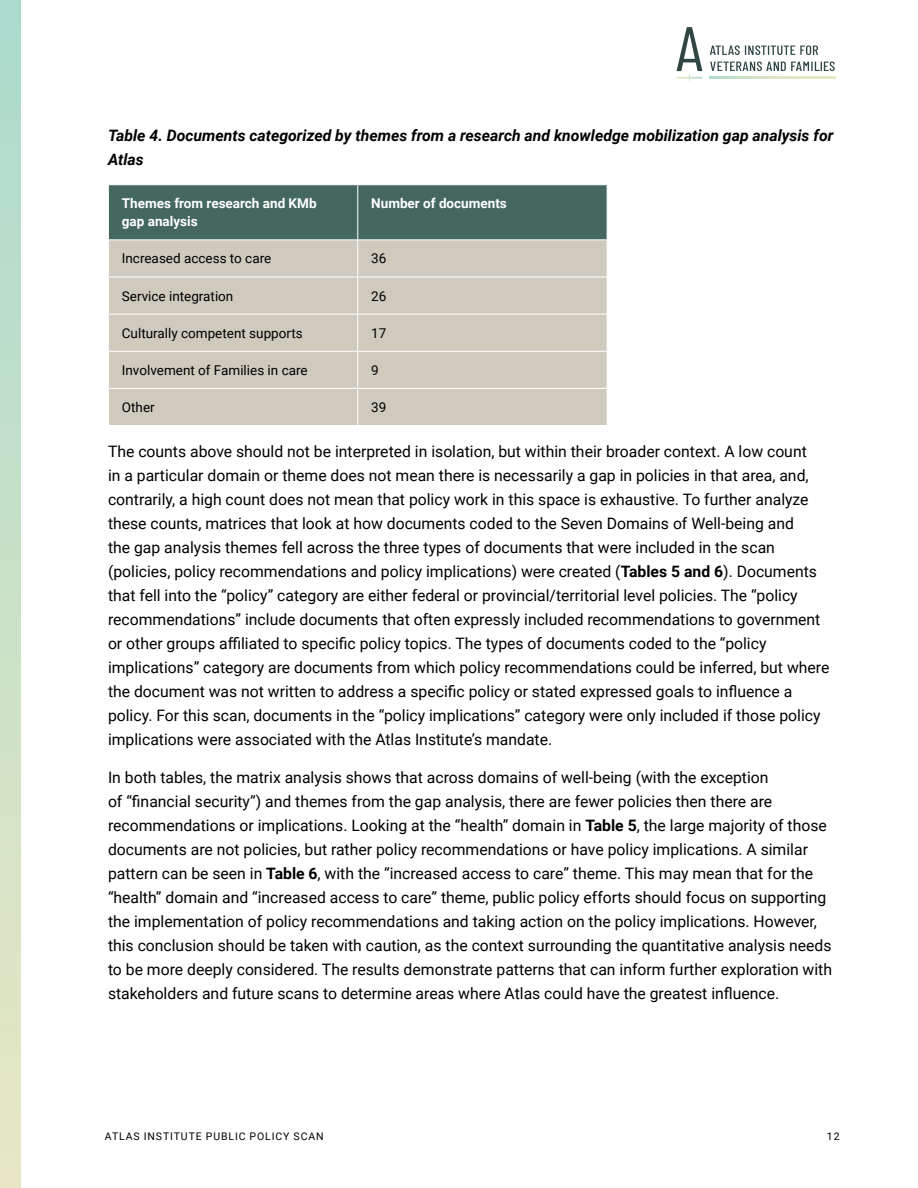
<style>
.page{position:relative;width:918px;height:1188px;background:#fff}
.page>*{position:absolute;margin:0;border:0;box-sizing:border-box;transform-origin:0 0}
.body_text{font:15.75px/24px "Roboto";color:#000}
.body_text-2{font:italic 700 15.75px/24px "Roboto";color:#000}
.table_text{font:13.5px "Roboto";color:#000}
.table_text-2{font:700 13.5px/18px "Roboto";color:#fff}
.t1{font:10.5px "Roboto";letter-spacing:.085em;color:#000}
.s1{font-weight:700}
</style>
<div class="page">
<svg style="left:710px;top:45px;width:108px;height:10px"></svg>
<svg style="left:710px;top:61px;width:125px;height:10px"></svg>
<svg style="left:710px;top:77px;width:125px;height:2px"></svg>
<svg style="left:677px;top:27px;width:25px;height:54px"></svg>
<div style="left:0;top:0;width:21px;height:1188px;background:linear-gradient(to bottom,#abdbcd,#e7e7c3)"></div>
<div style="left:109px;top:185px;width:498px;height:54px;background:#446760"></div>
<div style="left:109px;top:240px;width:498px;height:185px;background:#cecabe"></div>
<hr style="left:357px;top:185px;width:1px;height:54px;background:#fff">
<hr style="left:357px;top:240px;width:1px;height:37px;background:#fff">
<hr style="left:108px;top:277px;width:250px;height:1px;background:#fff">
<hr style="left:358px;top:277px;width:250px;height:1px;background:#fff">
<hr style="left:357px;top:277px;width:1px;height:37px;background:#fff">
<hr style="left:108px;top:314px;width:250px;height:1px;background:#fff">
<hr style="left:358px;top:314px;width:250px;height:1px;background:#fff">
<hr style="left:357px;top:314px;width:1px;height:37px;background:#fff">
<hr style="left:108px;top:351px;width:250px;height:1px;background:#fff">
<hr style="left:358px;top:351px;width:250px;height:1px;background:#fff">
<hr style="left:357px;top:352px;width:1px;height:36px;background:#fff">
<hr style="left:108px;top:388px;width:250px;height:1px;background:#fff">
<hr style="left:358px;top:388px;width:250px;height:1px;background:#fff">
<hr style="left:357px;top:389px;width:1px;height:36px;background:#fff">
<p class="body_text-2" style="left:108px;top:123px;width:727px">Table 4. Documents categorized by themes from a research and knowledge mobilization gap analysis for<br>Atlas</p>
<p class="table_text-2" style="left:122px;top:194px;width:196px">Themes from research and KMb gap analysis</p>
<p class="table_text-2" style="left:371px;top:194px;width:137px">Number of documents</p>
<p class="table_text" style="left:122px;top:249px;width:151px">Increased access to care</p>
<p class="table_text" style="left:371px;top:249px;width:17px">36</p>
<p class="table_text" style="left:122px;top:286px;width:113px">Service integration</p>
<p class="table_text" style="left:371px;top:286px;width:17px">26</p>
<p class="table_text" style="left:122px;top:323px;width:182px">Culturally competent supports</p>
<p class="table_text" style="left:371px;top:323px;width:17px">17</p>
<p class="table_text" style="left:122px;top:361px;width:187px">Involvement of Families in care</p>
<p class="table_text" style="left:371px;top:361px;width:9px">9</p>
<p class="table_text" style="left:122px;top:398px;width:34px">Other</p>
<p class="table_text" style="left:371px;top:398px;width:17px">39</p>
<p class="body_text" style="left:108px;top:439px;width:723px">The counts above should not be interpreted in isolation, but within their broader context. A low count<br>in a particular domain or theme does not mean there is necessarily a gap in policies in that area, and, contrarily, a high count does not mean that policy work in this space is exhaustive. To further analyze these counts, matrices that look at how documents coded to the Seven Domains of Well-being and<br>the gap analysis themes fell across the three types of documents that were included in the scan (policies, policy recommendations and policy implications) were created (<span class="s1">Tables 5 and 6</span>). Documents that fell into the “policy” category are either federal or provincial/territorial level policies. The “policy recommendations” include documents that often expressly included recommendations to government or other groups affiliated to specific policy topics. The types of documents coded to the “policy implications” category are documents from which policy recommendations could be inferred, but where the document was not written to address a specific policy or stated expressed goals to influence a policy. For this scan, documents in the “policy implications” category were only included if those policy implications were associated with the Atlas Institute’s mandate.</p>
<p class="body_text" style="left:108px;top:765px;width:726px">In both tables, the matrix analysis shows that across domains of well-being (with the exception<br>of “financial security”) and themes from the gap analysis, there are fewer policies then there are recommendations or implications. Looking at the “health” domain in <span class="s1">Table 5</span>, the large majority of those documents are not policies, but rather policy recommendations or have policy implications. A similar pattern can be seen in <span class="s1">Table 6</span>, with the “increased access to care” theme. This may mean that for the “health” domain and “increased access to care” theme, public policy efforts should focus on supporting the implementation of policy recommendations and taking action on the policy implications. However, this conclusion should be taken with caution, as the context surrounding the quantitative analysis needs to be more deeply considered. The results demonstrate patterns that can inform further exploration with stakeholders and future scans to determine areas where Atlas could have the greatest influence.</p>
<p class="t1" style="left:105px;top:1129px;width:220px">ATLAS INSTITUTE PUBLIC POLICY SCAN</p>
<p class="t1" style="left:827px;top:1129px;width:14px">12</p>
</div>
